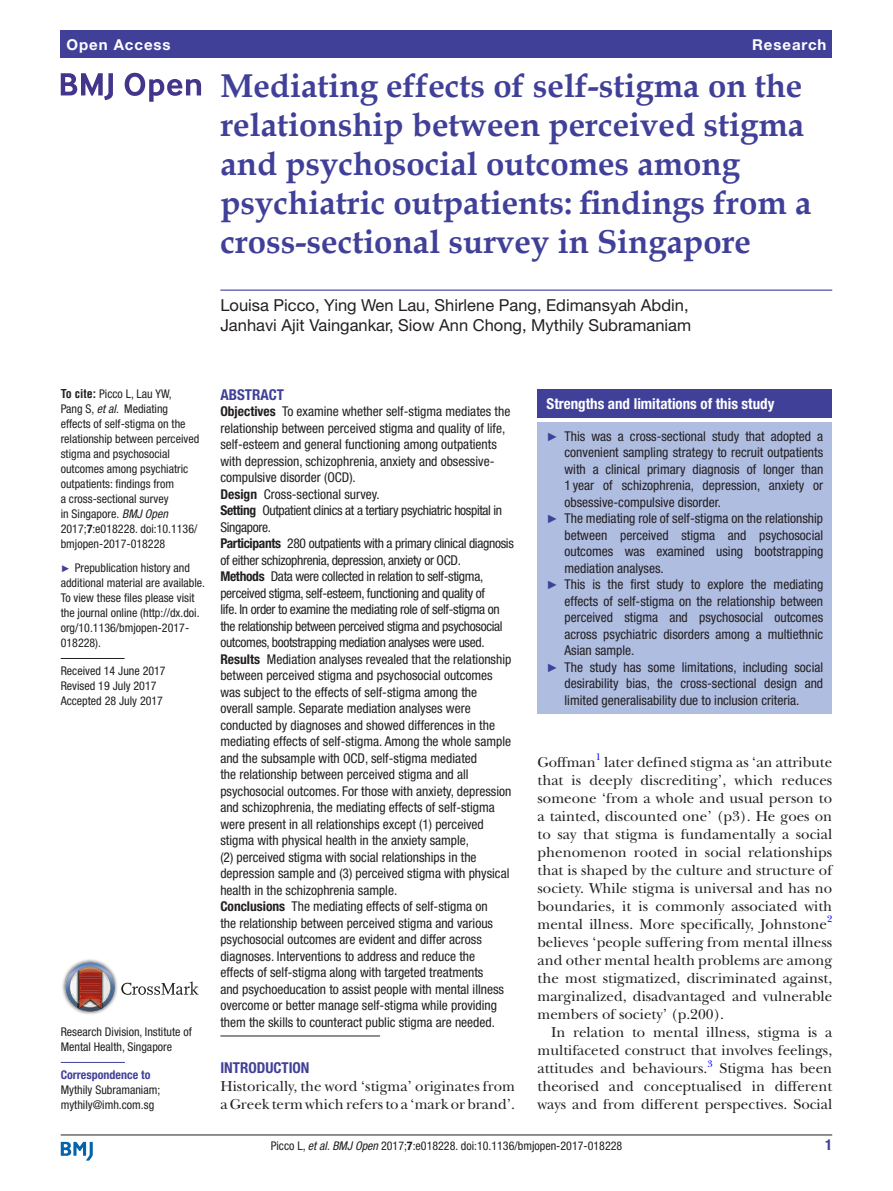
<style>
.page{position:relative;width:893px;height:1191px;background:#fff}
.page>*{position:absolute;margin:0;border:0;box-sizing:border-box;transform-origin:0 0}
.t1{font:700 33px/39px "Book Antiqua";color:#414099}
.t2{font:16.5px/19.5px "Helvetica Neue LT Std";color:#231f20}
.t3{font:15px/18px "New Baskerville";color:#231f20;text-align:justify}
.t4{font:700 condensed 15px "Helvetica Neue LT Std";color:#fff}
.t5{font:700 condensed 15px "Helvetica Neue LT Std";color:#414099}
.t6{font:700 15px "Helvetica Neue LT Std";letter-spacing:.065em;color:#fff}
.t7{font:condensed 13.5px/16.5px "Helvetica Neue LT Std";color:#231f20}
.t8{font:condensed 12px/15px "Helvetica Neue LT Std";color:#231f20}
.t9{font:700 condensed 12px "Helvetica Neue LT Std";color:#414099}
.t10{font:9.9px "New Baskerville";color:#00f}
.s1{font-family:"Helvetica LT Std";font-weight:700}
.s2{font-style:italic}
.s3{font-weight:700}
.s4{font-family:"Arial";font-stretch:normal;font-size:9.75px;color:#414099}
.s5{font-family:"Arial";font-stretch:normal;font-size:12px;color:#414099}
</style>
<div class="page">
<hr style="left:61px;top:1134px;width:771px;height:1px;background:#231f20">
<svg style="left:61px;top:1141px;width:32px;height:19px"></svg>
<div style="left:61px;top:31px;width:771px;height:27px;background:#414099"></div>
<hr style="left:220px;top:1035px;width:160px;height:1px;background:#231f20">
<hr style="left:220px;top:289px;width:612px;height:2px;background:#414099">
<hr style="left:61px;top:658px;width:64px;height:1px;background:#231f20">
<hr style="left:61px;top:1062px;width:64px;height:1px;background:#414099">
<svg style="left:61px;top:73px;width:52px;height:27px"></svg>
<svg style="left:125px;top:73px;width:76px;height:29px"></svg>
<img style="left:62px;top:959px;width:55px;height:55px">
<svg style="left:66px;top:962px;width:49px;height:49px;background:#a78689"></svg>
<svg style="left:121px;top:981px;width:78px;height:13px"></svg>
<div style="left:538px;top:389px;width:294px;height:29px;background:#414099"></div>
<div style="left:538px;top:422px;width:294px;height:291px;background:#afbde1"></div>
<p class="t6" style="left:66px;top:35px;width:106px">Open Access</p>
<p class="t6" style="left:752px;top:35px;width:76px">Research</p>
<h1 class="t1" style="left:220px;top:66px;width:593px">Mediating effects of self-stigma on the relationship between perceived stigma and psychosocial outcomes among psychiatric outpatients: findings from a cross-sectional survey in Singapore</h1>
<p class="t2" style="left:220px;top:295px;width:472px">Louisa Picco, Ying Wen Lau, Shirlene Pang, Edimansyah Abdin,<br>Janhavi Ajit Vaingankar, Siow Ann Chong, Mythily Subramaniam</p>
<p class="t8" style="left:61px;top:386px;width:140px"><span class="s1">To cite:</span> Picco L, Lau YW,<br>Pang S, <span class="s2">et al</span>. Mediating effects of self-stigma on the relationship between perceived stigma and psychosocial outcomes among psychiatric outpatients: findings from<br>a cross-sectional survey<br>in Singapore. <span class="s2">BMJ Open<br></span>2017;<span class="s3">7</span>:e018228. doi:10.1136/ bmjopen-2017-018228</p>
<p class="t8" style="left:61px;top:560px;width:146px"><span class="s4">►</span> Prepublication history and additional material are available.<br>To view these files please visit the journal online (http://dx.doi. org/10.1136/bmjopen-2017-<br>018228).</p>
<p class="t8" style="left:61px;top:663px;width:106px">Received 14 June 2017<br>Revised 19 July 2017<br>Accepted 28 July 2017</p>
<p class="t8" style="left:61px;top:1024px;width:133px">Research Division, Institute of<br>Mental Health, Singapore</p>
<p class="t9" style="left:61px;top:1067px;width:91px">Correspondence to</p>
<p class="t8" style="left:61px;top:1082px;width:101px">Mythily Subramaniam; mythily@imh.com.sg</p>
<p class="t5" style="left:220px;top:385px;width:65px">Abstract</p>
<p class="t7" style="left:220px;top:403px;width:295px"><span class="s3">Objectives</span> To examine whether self-stigma mediates the relationship between perceived stigma and quality of life, self-esteem and general functioning among outpatients with depression, schizophrenia, anxiety and obsessive&shy;compulsive disorder (OCD).<br><span class="s3">Design</span> Cross-sectional survey.<br><span class="s3">Setting</span> Outpatient clinics at a tertiary psychiatric hospital in Singapore.<br><span class="s3">Participants</span> 280 outpatients with a primary clinical diagnosis of either schizophrenia, depression, anxiety or OCD.<br><span class="s3">Methods</span> Data were collected in relation to self-stigma, perceived stigma, self-esteem, functioning and quality of<br>life. In order to examine the mediating role of self-stigma on the relationship between perceived stigma and psychosocial outcomes, bootstrapping mediation analyses were used.<br><span class="s3">Results</span> Mediation analyses revealed that the relationship between perceived stigma and psychosocial outcomes was subject to the effects of self-stigma among the<br>overall sample. Separate mediation analyses were conducted by diagnoses and showed differences in the mediating effects of self-stigma. Among the whole sample and the subsample with OCD, self-stigma mediated<br>the relationship between perceived stigma and all psychosocial outcomes. For those with anxiety, depression and schizophrenia, the mediating effects of self-stigma were present in all relationships except (1) perceived stigma with physical health in the anxiety sample,<br>(2) perceived stigma with social relationships in the depression sample and (3) perceived stigma with physical health in the schizophrenia sample.<br><span class="s3">Conclusions</span> The mediating effects of self-stigma on<br>the relationship between perceived stigma and various psychosocial outcomes are evident and differ across diagnoses. Interventions to address and reduce the<br>effects of self-stigma along with targeted treatments<br>and psychoeducation to assist people with mental illness overcome or better manage self-stigma while providing them the skills to counteract public stigma are needed.</p>
<p class="t5" style="left:220px;top:1059px;width:91px">Introduction</p>
<p class="t3" style="left:220px;top:1077px;width:296px">Historically, the word ‘stigma’ originates from a Greek term which refers to a ‘mark or brand’.</p>
<p class="t4" style="left:547px;top:394px;width:229px">Strengths and limitations of this study</p>
<p class="t7" style="left:547px;top:427px;width:278px"><span class="s5">►</span> This was a cross-sectional study that adopted a</p>
<p class="t7" style="left:565px;top:444px;width:260px">convenient sampling strategy to recruit outpatients</p>
<p class="t7" style="left:565px;top:460px;width:260px">with a clinical primary diagnosis of longer than</p>
<p class="t7" style="left:565px;top:477px;width:260px">1 year of schizophrenia, depression, anxiety or</p>
<p class="t7" style="left:565px;top:493px;width:158px">obsessive-compulsive disorder.</p>
<p class="t7" style="left:547px;top:510px;width:278px"><span class="s5">►</span> The mediating role of self-stigma on the relationship</p>
<p class="t7" style="left:565px;top:526px;width:260px">between perceived stigma and psychosocial</p>
<p class="t7" style="left:565px;top:543px;width:260px">outcomes was examined using bootstrapping</p>
<p class="t7" style="left:565px;top:559px;width:101px">mediation analyses.</p>
<p class="t7" style="left:547px;top:576px;width:278px"><span class="s5">►</span> This is the first study to explore the mediating</p>
<p class="t7" style="left:565px;top:592px;width:260px">effects of self-stigma on the relationship between</p>
<p class="t7" style="left:565px;top:609px;width:260px">perceived stigma and psychosocial outcomes</p>
<p class="t7" style="left:565px;top:625px;width:260px">across psychiatric disorders among a multiethnic</p>
<p class="t7" style="left:565px;top:642px;width:71px">Asian sample.</p>
<p class="t7" style="left:547px;top:658px;width:278px"><span class="s5">►</span> The study has some limitations, including social</p>
<p class="t7" style="left:565px;top:675px;width:260px">desirability bias, the cross-sectional design and</p>
<p class="t7" style="left:565px;top:691px;width:236px">limited generalisability due to inclusion criteria.</p>
<p class="t3" style="left:538px;top:753px;width:296px">Goffman<sup>1</sup> later defined stigma as ‘an attribute that is deeply discrediting’, which reduces someone ‘from a whole and usual person to a tainted, discounted one’ (p3). He goes on to say that stigma is fundamentally a social phenomenon rooted in social relationships that is shaped by the culture and structure of society. While stigma is universal and has no boundaries, it is commonly associated with mental illness. More specifically, Johnstone</p>
<p class="t10" style="left:827px;top:913px;width:7px">2</p>
<p class="t3" style="left:538px;top:933px;width:296px">believes ‘people suffering from mental illness and other mental health problems are among the most stigmatized, discriminated against, marginalized, disadvantaged and vulnerable members of society’ (p.200).</p>
<p class="t3" style="left:538px;top:1023px;width:296px;text-indent:14px">In relation to mental illness, stigma is a multifaceted construct that involves feelings, attitudes and behaviours.<sup>3</sup></p>
<p class="t3" style="left:538px;top:1059px;width:296px;text-indent:182px">Stigma has been theorised and conceptualised in different ways and from different perspectives. Social</p>
<p class="t8" style="left:271px;top:1137px;width:353px">Picco L, <span class="s2">et al</span>. <span class="s2">BMJ Open</span> 2017;<span class="s3">7</span>:e018228. doi:10.1136/bmjopen-2017-018228</p>
<p class="t5" style="left:825px;top:1135px;width:9px">1</p>
</div>
